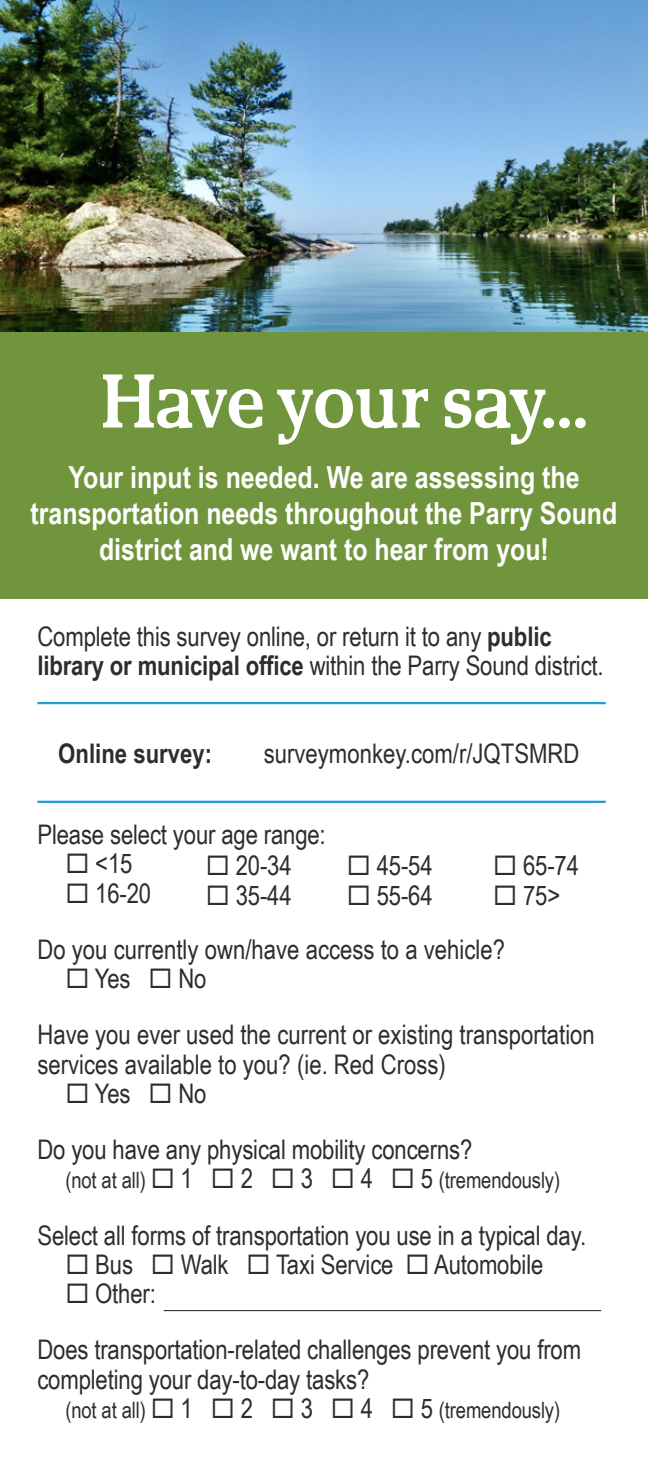
<style>
.page{position:relative;width:648px;height:1458px;background:#fff}
.page>*{position:absolute;margin:0;border:0;box-sizing:border-box;transform-origin:0 0}
.t1{font:75.83px "Carolissa";letter-spacing:-.02em;color:#fff}
.t2{font:700 30.38px/36px "Arial Narrow";color:#fff;text-align:center}
.t3{font:27px/56.2px "Arial Narrow";letter-spacing:-.005em;color:#2d2d2d}
.t4{font:700 27px "Arial Narrow";color:#2d2d2d}
.t5{font:22.5px "Arial Narrow";letter-spacing:-.005em;color:#2d2d2d}
.s1{font-weight:700}
.s2{font-size:27px}
</style>
<div class="page">
<img style="left:0;top:0;width:648px;height:332px">
<div style="left:0;top:332px;width:648px;height:266px;background:#71953d"></div>
<hr style="left:37px;top:801px;width:569px;height:2px;background:#239bd7">
<hr style="left:37px;top:702px;width:569px;height:2px;background:#239bd7">
<hr style="left:164px;top:1310px;width:437px;height:1px;background:#231f20">
<h1 class="t1" style="left:101px;top:359px;width:489px">Have your say...</h1>
<p class="t2" style="left:31px;top:459px;width:588px">Your input is needed. We are assessing the transportation needs throughout the Parry Sound district and we want to hear from you!</p>
<p class="t3" style="left:37px;top:621px;width:568px;line-height:29.2px">Complete this survey online, or return it to any <span class="s1">public library or municipal office</span> within the Parry Sound district.</p>
<p class="t4" style="left:58px;top:738px;width:155px">Online survey:</p>
<p class="t3" style="left:264px;top:724px;width:317px">surveymonkey.com/r/JQTSMRD</p>
<p class="t3" style="left:37px;top:805px;width:290px">Please select your age range:</p>
<p class="t3" style="left:65px;top:835px;width:69px">◻ &lt;15</p>
<p class="t3" style="left:37px;top:864px;width:469px;text-indent:28px">◻ 16-20<br>Do you currently own/have access to a vehicle?</p>
<p class="t3" style="left:37px;top:949px;width:559px;text-indent:28px">◻ Yes ◻ No<br>Have you ever used the current or existing transportation</p>
<p class="t3" style="left:37px;top:1035px;width:410px">services available to you? (ie. Red Cross)</p>
<p class="t3" style="left:37px;top:1064px;width:436px;text-indent:28px">◻ Yes ◻ No<br>Do you have any physical mobility concerns?</p>
<p class="t5" style="left:65px;top:1164px;width:496px">(not at all) ◻ <span class="s2">1</span> ◻ <span class="s2">2</span> ◻ <span class="s2">3</span> ◻ <span class="s2">4</span> ◻ <span class="s2">5</span> (tremendously)</p>
<p class="t3" style="left:37px;top:1206px;width:550px">Select all forms of transportation you use in a typical day.</p>
<p class="t3" style="left:65px;top:1235px;width:480px">◻ Bus ◻ Walk ◻ Taxi Service ◻ Automobile</p>
<p class="t3" style="left:37px;top:1264px;width:545px;text-indent:28px">◻ Other:<br>Does transportation-related challenges prevent you from</p>
<p class="t3" style="left:37px;top:1350px;width:333px">completing your day-to-day tasks?</p>
<p class="t5" style="left:65px;top:1393px;width:496px">(not at all) ◻ <span class="s2">1</span> ◻ <span class="s2">2</span> ◻ <span class="s2">3</span> ◻ <span class="s2">4</span> ◻ <span class="s2">5</span> (tremendously)</p>
<p class="t3" style="left:206px;top:837px;width:87px">◻ 20-34</p>
<p class="t3" style="left:206px;top:866px;width:87px">◻ 35-44</p>
<p class="t3" style="left:347px;top:837px;width:87px">◻ 45-54</p>
<p class="t3" style="left:347px;top:866px;width:87px">◻ 55-64</p>
<p class="t3" style="left:493px;top:837px;width:87px">◻ 65-74</p>
<p class="t3" style="left:493px;top:866px;width:69px">◻ 75&gt;</p>
</div>
